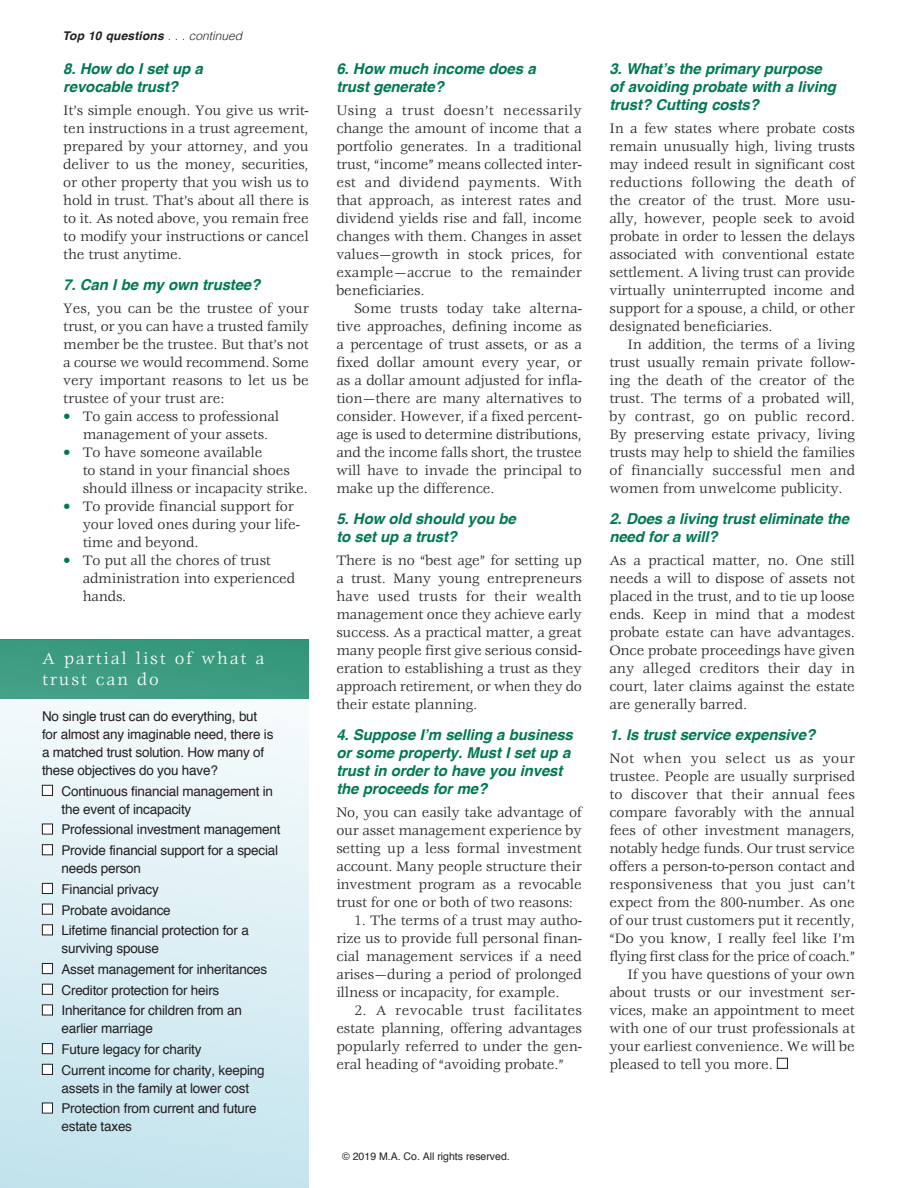
<style>
.page{position:relative;width:918px;height:1188px;background:#fff}
.page>*{position:absolute;margin:0;border:0;box-sizing:border-box;transform-origin:0 0}
.Box_Head{font:18px/21px "Veljovic";letter-spacing:.1em;color:#fff}
.Body_no_indent{font:15px/18px "Veljovic";letter-spacing:-.01em;color:#231f20;text-align:justify}
.Body{font:15px/18px "Veljovic";letter-spacing:-.01em;color:#231f20;text-align:justify}
.Color_subhead{font:italic 700 15px/18px "Helvetica";letter-spacing:-.01em;color:#007854}
.Bulleted_body{font:15px/18px "Veljovic";letter-spacing:-.01em;color:#231f20}
.box_text{font:13.5px/18px "Helvetica";letter-spacing:-.015em;color:#231f20}
.t1{font:italic 700 12px "Helvetica";letter-spacing:.015em;color:#231f20}
.t2{font:10.5px "Helvetica";color:#231f20}
.s1{font-weight:300}
.s2{color:#007854}
</style>
<div class="page">
<div style="left:777px;top:1058px;width:11px;height:11px;border:1px solid #231f20"></div>
<svg style="left:0;top:640px;width:309px;height:548px;background:#cae5e7"></svg>
<div style="left:42px;top:785px;width:11px;height:10px;background:#fff"></div>
<div style="left:42px;top:785px;width:11px;height:11px;border:1px solid #231f20"></div>
<div style="left:42px;top:824px;width:11px;height:10px;background:#fff"></div>
<div style="left:42px;top:824px;width:11px;height:10px;border:1px solid #231f20"></div>
<div style="left:42px;top:845px;width:11px;height:10px;background:#fff"></div>
<div style="left:42px;top:844px;width:11px;height:11px;border:1px solid #231f20"></div>
<div style="left:42px;top:883px;width:11px;height:11px;background:#fff"></div>
<div style="left:42px;top:883px;width:11px;height:11px;border:1px solid #231f20"></div>
<div style="left:42px;top:904px;width:11px;height:10px;background:#fff"></div>
<div style="left:42px;top:904px;width:11px;height:11px;border:1px solid #231f20"></div>
<div style="left:42px;top:925px;width:11px;height:10px;background:#fff"></div>
<div style="left:42px;top:924px;width:11px;height:11px;border:1px solid #231f20"></div>
<div style="left:42px;top:963px;width:11px;height:11px;background:#fff"></div>
<div style="left:42px;top:963px;width:11px;height:11px;border:1px solid #231f20"></div>
<div style="left:42px;top:984px;width:11px;height:10px;background:#fff"></div>
<div style="left:42px;top:984px;width:11px;height:11px;border:1px solid #231f20"></div>
<div style="left:42px;top:1005px;width:11px;height:10px;background:#fff"></div>
<div style="left:42px;top:1005px;width:11px;height:10px;border:1px solid #231f20"></div>
<div style="left:42px;top:1044px;width:11px;height:10px;background:#fff"></div>
<div style="left:42px;top:1043px;width:11px;height:11px;border:1px solid #231f20"></div>
<div style="left:42px;top:1064px;width:11px;height:10px;background:#fff"></div>
<div style="left:42px;top:1064px;width:11px;height:11px;border:1px solid #231f20"></div>
<div style="left:42px;top:1103px;width:11px;height:10px;background:#fff"></div>
<div style="left:42px;top:1103px;width:11px;height:10px;border:1px solid #231f20"></div>
<p class="t1" style="left:63px;top:26px;width:181px">Top 10 questions <span class="s1">. . . continued</span></p>
<p class="Color_subhead" style="left:63px;top:60px;width:141px">8. How do I set up a revocable trust?</p>
<p class="Body_no_indent" style="left:63px;top:102px;width:247px">It’s simple enough. You give us writ&shy;ten instructions in a trust agreement, prepared by your attorney, and you deliver to us the money, securities, or other property that you wish us to hold in trust. That’s about all there is to it. As noted above, you remain free to modify your instructions or cancel the trust anytime.</p>
<p class="Color_subhead" style="left:63px;top:276px;width:199px">7. Can I be my own trustee?</p>
<p class="Body_no_indent" style="left:63px;top:300px;width:247px">Yes, you can be the trustee of your trust, or you can have a trusted family member be the trustee. But that’s not a course we would recommend. Some very important reasons to let us be trustee of your trust are:</p>
<p class="Bulleted_body" style="left:63px;top:408px;width:217px;text-align:center"><span class="s2">•</span> To gain access to professional management of your assets.</p>
<p class="Bulleted_body" style="left:83px;top:444px;width:227px;text-indent:-19px"><span class="s2">•</span> To have someone available<br>to stand in your financial shoes should illness or incapacity strike.</p>
<p class="Bulleted_body" style="left:83px;top:498px;width:219px;text-indent:-20px"><span class="s2">•</span> To provide financial support for your loved ones during your life&shy;time and beyond.</p>
<p class="Bulleted_body" style="left:83px;top:552px;width:214px;text-indent:-20px"><span class="s2">•</span> To put all the chores of trust administration into experienced hands.</p>
<p class="Box_Head" style="left:42px;top:649px;width:224px">A partial list of what a trust can do</p>
<p class="box_text" style="left:42px;top:708px;width:233px">No single trust can do everything, but for almost any imaginable need, there is a matched trust solution. How many of these objectives do you have?</p>
<p class="box_text" style="left:62px;top:782px;width:213px">Continuous financial management in the event of incapacity</p>
<p class="box_text" style="left:62px;top:821px;width:221px">Professional investment management</p>
<p class="box_text" style="left:62px;top:842px;width:218px">Provide financial support for a special needs person</p>
<p class="box_text" style="left:62px;top:881px;width:99px">Financial privacy</p>
<p class="box_text" style="left:62px;top:901px;width:111px">Probate avoidance</p>
<p class="box_text" style="left:62px;top:922px;width:189px">Lifetime financial protection for a surviving spouse</p>
<p class="box_text" style="left:62px;top:961px;width:207px">Asset management for inheritances</p>
<p class="box_text" style="left:62px;top:981px;width:159px">Creditor protection for heirs</p>
<p class="box_text" style="left:62px;top:1002px;width:182px">Inheritance for children from an earlier marriage</p>
<p class="box_text" style="left:62px;top:1041px;width:141px">Future legacy for charity</p>
<p class="box_text" style="left:62px;top:1061px;width:205px">Current income for charity, keeping assets in the family at lower cost</p>
<p class="box_text" style="left:62px;top:1100px;width:197px">Protection from current and future estate taxes</p>
<p class="Color_subhead" style="left:336px;top:60px;width:201px">6. How much income does a trust generate?</p>
<p class="Body_no_indent" style="left:336px;top:102px;width:247px">Using a trust doesn’t necessarily change the amount of income that a portfolio generates. In a traditional trust, “income” means collected inter&shy;est and dividend payments. With that approach, as interest rates and dividend yields rise and fall, income changes with them. Changes in asset values—growth in stock prices, for example—accrue to the remainder beneficiaries.</p>
<p class="Body" style="left:336px;top:300px;width:247px;text-indent:18px">Some trusts today take alterna&shy;tive approaches, defining income as a percentage of trust assets, or as a fixed dollar amount every year, or as a dollar amount adjusted for infla&shy;tion—there are many alternatives to consider. However, if a fixed percent&shy;age is used to determine distributions, and the income falls short, the trustee will have to invade the principal to make up the difference.</p>
<p class="Color_subhead" style="left:336px;top:510px;width:181px">5. How old should you be to set up a trust?</p>
<p class="Body_no_indent" style="left:336px;top:552px;width:247px">There is no “best age” for setting up a trust. Many young entrepreneurs have used trusts for their wealth management once they achieve early success. As a practical matter, a great many people first give serious consid&shy;eration to establishing a trust as they approach retirement, or when they do their estate planning.</p>
<p class="Color_subhead" style="left:336px;top:726px;width:238px">4. Suppose I’m selling a business or some property. Must I set up a trust in order to have you invest the proceeds for me?</p>
<p class="Body_no_indent" style="left:336px;top:804px;width:247px">No, you can easily take advantage of our asset management experience by setting up a less formal investment account. Many people structure their investment program as a revocable trust for one or both of two reasons:</p>
<p class="Body" style="left:336px;top:912px;width:247px;text-indent:18px">1. The terms of a trust may autho&shy;rize us to provide full personal finan&shy;cial management services if a need arises—during a period of prolonged illness or incapacity, for example.</p>
<p class="Body" style="left:336px;top:1002px;width:247px;text-indent:18px">2. A revocable trust facilitates estate planning, offering advantages popularly referred to under the gen&shy;eral heading of “avoiding probate.”</p>
<p class="Color_subhead" style="left:609px;top:60px;width:228px">3. What’s the primary purpose of avoiding probate with a living trust? Cutting costs?</p>
<p class="Body_no_indent" style="left:609px;top:120px;width:247px">In a few states where probate costs remain unusually high, living trusts may indeed result in significant cost reductions following the death of the creator of the trust. More usu&shy;ally, however, people seek to avoid probate in order to lessen the delays associated with conventional estate settlement. A living trust can provide virtually uninterrupted income and support for a spouse, a child, or other designated beneficiaries.</p>
<p class="Body" style="left:609px;top:336px;width:247px;text-indent:18px">In addition, the terms of a living trust usually remain private follow&shy;ing the death of the creator of the trust. The terms of a probated will, by contrast, go on public record.<br>By preserving estate privacy, living trusts may help to shield the families of financially successful men and women from unwelcome publicity.</p>
<p class="Color_subhead" style="left:609px;top:510px;width:241px">2. Does a living trust eliminate the need for a will?</p>
<p class="Body_no_indent" style="left:609px;top:552px;width:247px">As a practical matter, no. One still needs a will to dispose of assets not placed in the trust, and to tie up loose ends. Keep in mind that a modest probate estate can have advantages.<br>Once probate proceedings have given any alleged creditors their day in court, later claims against the estate are generally barred.</p>
<p class="Color_subhead" style="left:609px;top:726px;width:207px">1. Is trust service expensive?</p>
<p class="Body_no_indent" style="left:609px;top:750px;width:247px">Not when you select us as your trustee. People are usually surprised to discover that their annual fees compare favorably with the annual fees of other investment managers, notably hedge funds. Our trust service offers a person-to-person contact and responsiveness that you just can’t expect from the 800-number. As one of our trust customers put it recently, “Do you know, I really feel like I’m flying first class for the price of coach.”</p>
<p class="Body" style="left:609px;top:966px;width:247px;text-indent:18px">If you have questions of your own about trusts or our investment ser&shy;vices, make an appointment to meet with one of our trust professionals at your earliest convenience. We will be pleased to tell you more.</p>
<p class="t2" style="left:342px;top:1148px;width:169px">© 2019 M.A. Co. All rights reserved.</p>
</div>
